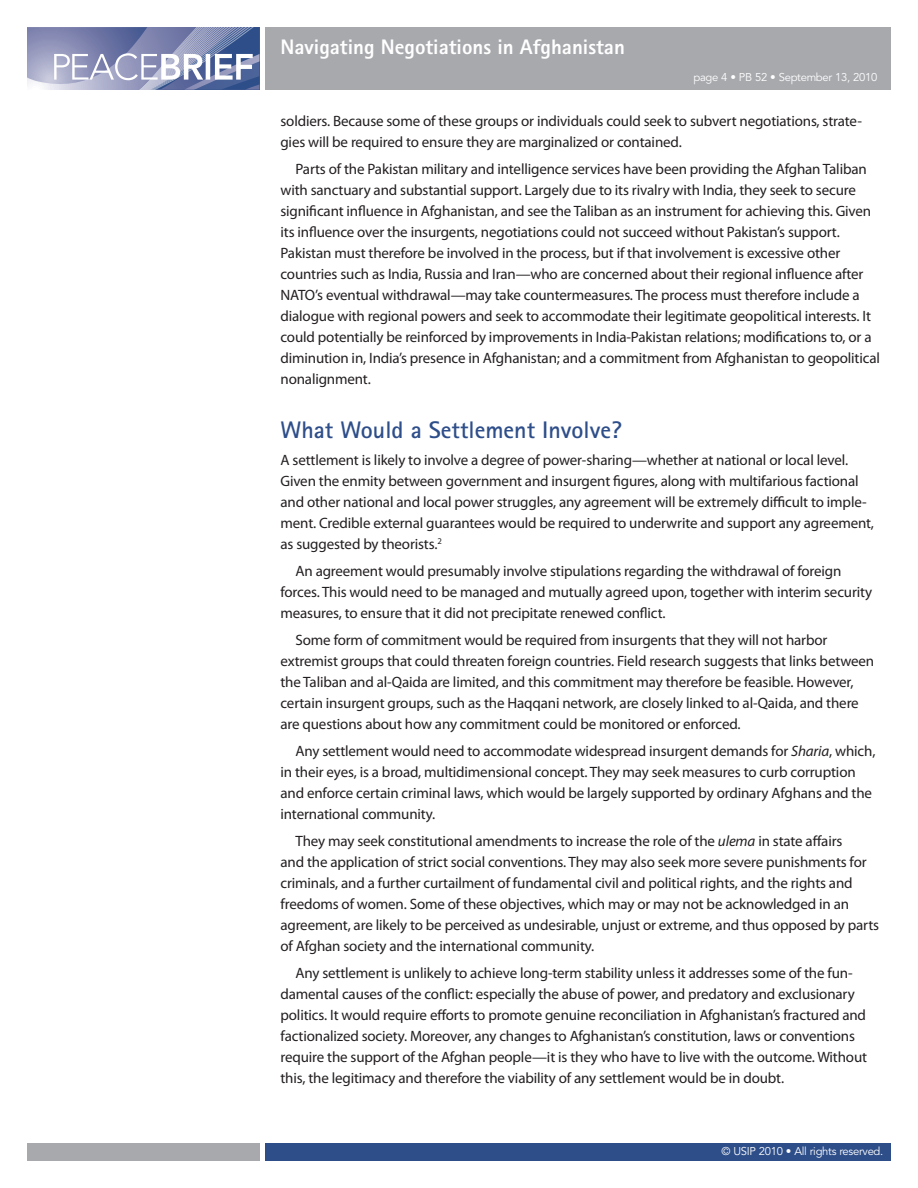
<style>
.page{position:relative;width:918px;height:1188px;background:#fff}
.page>*{position:absolute;margin:0;border:0;box-sizing:border-box;transform-origin:0 0}
.t1{font:700 24px "Rotis Sans Serif";color:#2e4e8a}
.t2{font:800 21px "Rotis Sans Serif";color:#fff}
.t3{font:15px/21px "Myriad Pro";letter-spacing:-.01em;color:#231f20}
.t4{font:11.25px "Avenir LT Std";letter-spacing:-.025em;color:#fff}
.s1{font-style:italic}
</style>
<div class="page">
<div style="left:265px;top:1143px;width:626px;height:18px;background:#2e4e8a"></div>
<div style="left:27px;top:1143px;width:233px;height:18px;background:#a8a9ad"></div>
<div style="left:265px;top:27px;width:626px;height:63px;background:#a8a9ad"></div>
<svg style="left:27px;top:27px;width:233px;height:63px;background:#9199bc"></svg>
<h2 class="t2" style="left:280px;top:34px;width:346px">Navigating Negotiations in Afghanistan</h2>
<p class="t4" style="left:693px;top:71px;width:185px">page 4 • PB 52 • September 13, 2010</p>
<p class="t3" style="left:280px;top:110px;width:583px">soldiers. Because some of these groups or individuals could seek to subvert negotiations, strate&shy;gies will be required to ensure they are marginalized or contained.</p>
<p class="t3" style="left:280px;top:158px;width:601px;text-indent:15px">Parts of the Pakistan military and intelligence services have been providing the Afghan Taliban with sanctuary and substantial support. Largely due to its rivalry with India, they seek to secure significant influence in Afghanistan, and see the Taliban as an instrument for achieving this. Given its influence over the insurgents, negotiations could not succeed without Pakistan’s support.<br>Pakistan must therefore be involved in the process, but if that involvement is excessive other countries such as India, Russia and Iran—who are concerned about their regional influence after NATO’s eventual withdrawal—may take countermeasures. The process must therefore include a dialogue with regional powers and seek to accommodate their legitimate geopolitical interests. It could potentially be reinforced by improvements in India-Pakistan relations; modifications to, or a diminution in, India’s presence in Afghanistan; and a commitment from Afghanistan to geopolitical nonalignment.</p>
<h1 class="t1" style="left:280px;top:415px;width:343px">What Would a Settlement Involve?</h1>
<p class="t3" style="left:280px;top:449px;width:595px">A settlement is likely to involve a degree of power-sharing—whether at national or local level.<br>Given the enmity between government and insurgent figures, along with multifarious factional and other national and local power struggles, any agreement will be extremely difficult to imple&shy;ment. Credible external guarantees would be required to underwrite and support any agreement, as suggested by theorists.<sup>2</sup></p>
<p class="t3" style="left:280px;top:560px;width:593px;text-indent:15px">An agreement would presumably involve stipulations regarding the withdrawal of foreign forces. This would need to be managed and mutually agreed upon, together with interim security measures, to ensure that it did not precipitate renewed conflict.</p>
<p class="t3" style="left:280px;top:629px;width:595px;text-indent:15px">Some form of commitment would be required from insurgents that they will not harbor extremist groups that could threaten foreign countries. Field research suggests that links between the Taliban and al-Qaida are limited, and this commitment may therefore be feasible. However, certain insurgent groups, such as the Haqqani network, are closely linked to al-Qaida, and there are questions about how any commitment could be monitored or enforced.</p>
<p class="t3" style="left:280px;top:740px;width:596px;text-indent:15px">Any settlement would need to accommodate widespread insurgent demands for <span class="s1">Sharia</span>, which, in their eyes, is a broad, multidimensional concept. They may seek measures to curb corruption and enforce certain criminal laws, which would be largely supported by ordinary Afghans and the international community.</p>
<p class="t3" style="left:280px;top:830px;width:600px;text-indent:15px">They may seek constitutional amendments to increase the role of the <span class="s1">ulema</span> in state affairs<br>and the application of strict social conventions. They may also seek more severe punishments for criminals, and a further curtailment of fundamental civil and political rights, and the rights and freedoms of women. Some of these objectives, which may or may not be acknowledged in an agreement, are likely to be perceived as undesirable, unjust or extreme, and thus opposed by parts of Afghan society and the international community.</p>
<p class="t3" style="left:280px;top:962px;width:588px;text-indent:15px">Any settlement is unlikely to achieve long-term stability unless it addresses some of the fun&shy;damental causes of the conflict: especially the abuse of power, and predatory and exclusionary politics. It would require efforts to promote genuine reconciliation in Afghanistan’s fractured and factionalized society. Moreover, any changes to Afghanistan’s constitution, laws or conventions require the support of the Afghan people—it is they who have to live with the outcome. Without this, the legitimacy and therefore the viability of any settlement would be in doubt.</p>
<p class="t4" style="left:722px;top:1145px;width:163px">© USIP 2010 • All rights reserved.</p>
</div>
